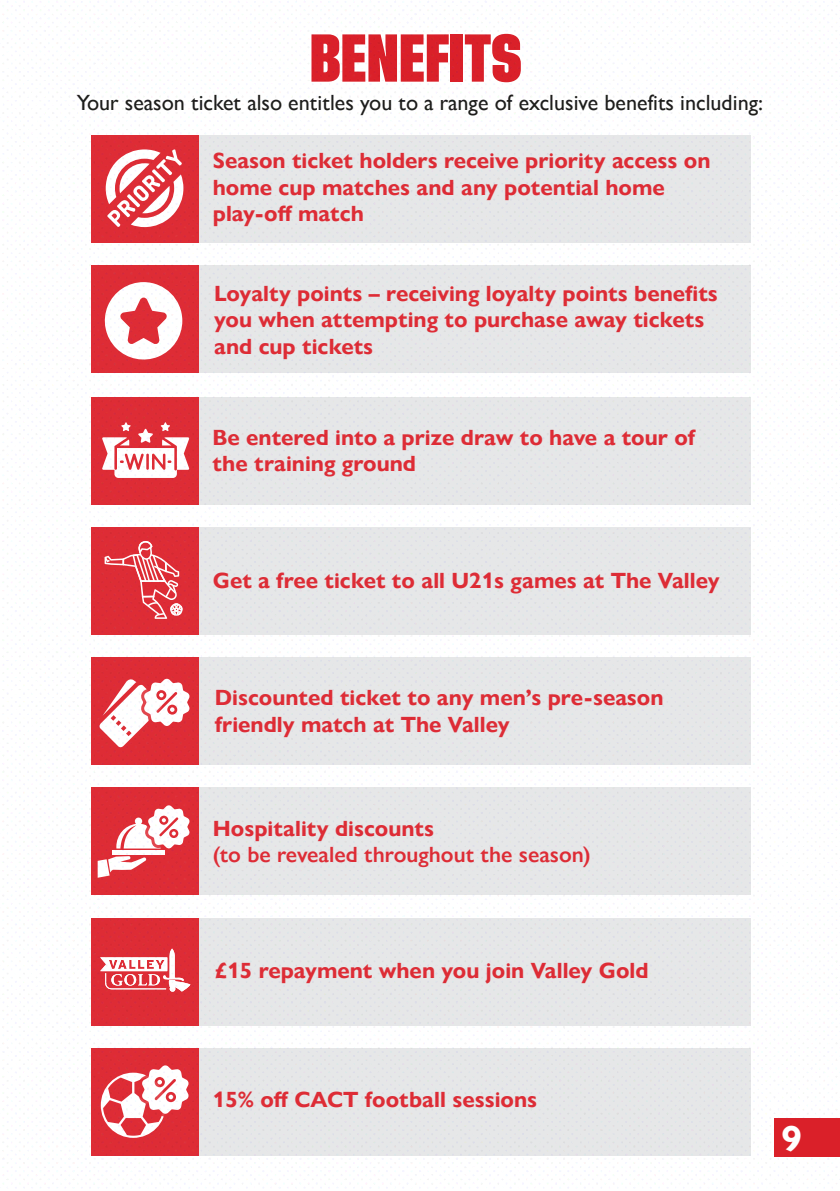
<style>
.page{position:relative;width:840px;height:1191px;background:#fff}
.page>*{position:absolute;margin:0;border:0;box-sizing:border-box;transform-origin:0 0}
.t1{font:700 50px "Tusker Grotesk 6700";color:#da2029}
.t2{font:700 36px "Gill Sans Nova";color:#fff}
.t3{font:700 22px/26.4px "Gill Sans Nova";color:#de2c35}
.t4{font:22px "Gill Sans Nova";color:#1d1d1b}
.t5{font:600 22px "Gill Sans Nova";color:#de2c35}
</style>
<div class="page">
<img style="left:2px;top:1px;width:835px;height:1187px">
<div style="left:774px;top:1118px;width:65px;height:39px;background:#da2029"></div>
<h1 class="t1" style="left:309px;top:28px;width:214px">BENEFITS</h1>
<p class="t4" style="left:77px;top:90px;width:687px">Your season ticket also entitles you to a range of exclusive benefits including:</p>
<p class="t3" style="left:213px;top:148px;width:499px">Season ticket holders receive priority access on home cup matches and any potential home play-off match</p>
<p class="t3" style="left:214px;top:280px;width:505px">Loyalty points – receiving loyalty points benefits you when attempting to purchase away tickets and cup tickets</p>
<p class="t3" style="left:212px;top:424px;width:484px">Be entered into a prize draw to have a tour of the training ground</p>
<p class="t3" style="left:213px;top:567px;width:508px">Get a free ticket to all U21s games at The Valley</p>
<p class="t3" style="left:215px;top:684px;width:450px">Discounted ticket to any men’s pre-season friendly match at The Valley</p>
<p class="t3" style="left:213px;top:815px;width:222px">Hospitality discounts</p>
<p class="t5" style="left:213px;top:841px;width:379px">(to be revealed throughout the season)</p>
<p class="t3" style="left:215px;top:957px;width:435px">£15 repayment when you join Valley Gold</p>
<p class="t3" style="left:213px;top:1086px;width:325px">15% off CACT football sessions</p>
<h2 class="t2" style="left:781px;top:1116px;width:22px">9</h2>
</div>
